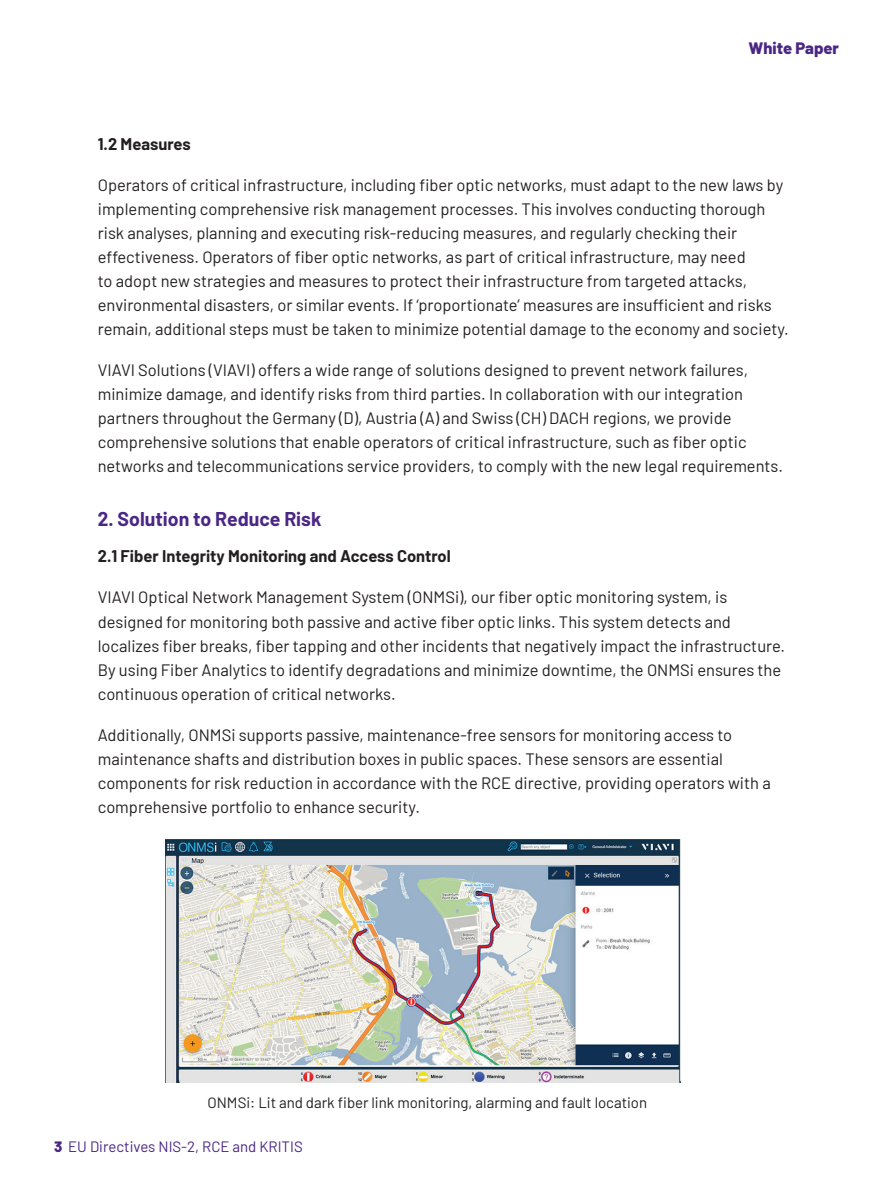
<style>
.page{position:relative;width:893px;height:1191px;background:#fff}
.page>*{position:absolute;margin:0;border:0;box-sizing:border-box;transform-origin:0 0}
.B-H1_Heading_Purple_13_16{font:700 19.5px "Barlow";color:#4a2785}
.Body_Copy{font:16.5px/24px "Barlow";color:#231f20}
.B-H2_Body_Subheading{font:700 16.5px "Barlow";color:#231f20}
.t1{font:800 16.5px "Barlow";color:#4a2785}
.t2{font:15px "Barlow";color:#231f20}
.t3{font:15px "Barlow";color:#4a2785}
.s1{font-weight:800}
</style>
<div class="page">
<img style="left:165px;top:839px;width:515px;height:243px">
<p class="t1" style="left:749px;top:35px;width:92px">White Paper</p>
<p class="B-H2_Body_Subheading" style="left:98px;top:132px;width:94px">1.2 Measures</p>
<p class="Body_Copy" style="left:98px;top:172px;width:692px">Operators of critical infrastructure, including fiber optic networks, must adapt to the new laws by implementing comprehensive risk management processes. This involves conducting thorough risk analyses, planning and executing risk-reducing measures, and regularly checking their effectiveness. Operators of fiber optic networks, as part of critical infrastructure, may need<br>to adopt new strategies and measures to protect their infrastructure from targeted attacks, environmental disasters, or similar events. If ‘proportionate’ measures are insufficient and risks remain, additional steps must be taken to minimize potential damage to the economy and society.</p>
<p class="Body_Copy" style="left:98px;top:357px;width:687px">VIAVI Solutions (VIAVI) offers a wide range of solutions designed to prevent network failures, minimize damage, and identify risks from third parties. In collaboration with our integration partners throughout the Germany (D), Austria (A) and Swiss (CH) DACH regions, we provide comprehensive solutions that enable operators of critical infrastructure, such as fiber optic networks and telecommunications service providers, to comply with the new legal requirements.</p>
<p class="B-H1_Heading_Purple_13_16" style="left:98px;top:504px;width:225px">2. Solution to Reduce Risk</p>
<p class="B-H2_Body_Subheading" style="left:98px;top:544px;width:355px">2.1 Fiber Integrity Monitoring and Access Control</p>
<p class="Body_Copy" style="left:98px;top:584px;width:689px">VIAVI Optical Network Management System (ONMSi), our fiber optic monitoring system, is designed for monitoring both passive and active fiber optic links. This system detects and localizes fiber breaks, fiber tapping and other incidents that negatively impact the infrastructure.<br>By using Fiber Analytics to identify degradations and minimize downtime, the ONMSi ensures the continuous operation of critical networks.</p>
<p class="Body_Copy" style="left:98px;top:721px;width:674px">Additionally, ONMSi supports passive, maintenance-free sensors for monitoring access to maintenance shafts and distribution boxes in public spaces. These sensors are essential components for risk reduction in accordance with the RCE directive, providing operators with a comprehensive portfolio to enhance security.</p>
<p class="t2" style="left:207px;top:1091px;width:441px">ONMSi: Lit and dark fiber link monitoring, alarming and fault location</p>
<p class="t3" style="left:54px;top:1135px;width:250px"><span class="s1">3</span> EU Directives NIS-2, RCE and KRITIS</p>
</div>
